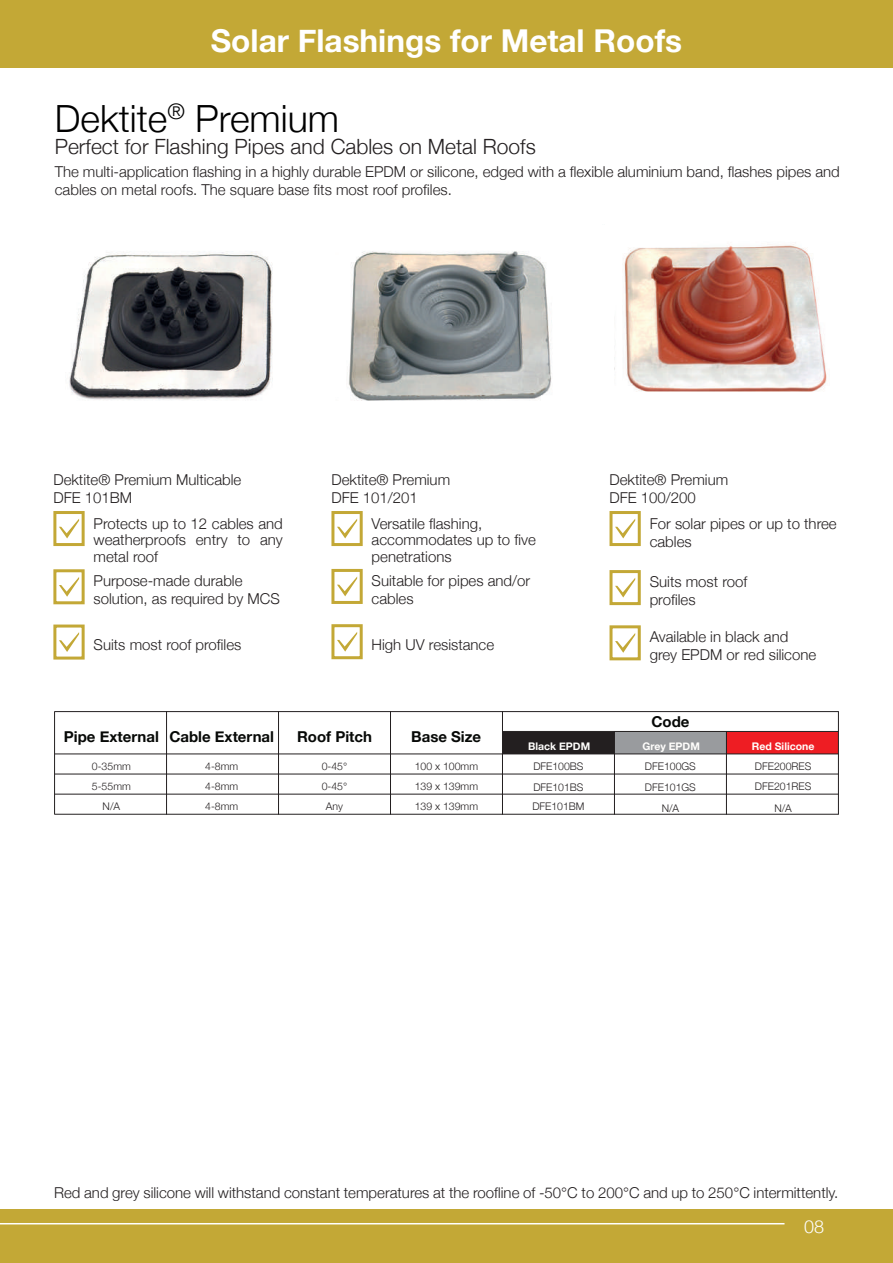
<style>
.page{position:relative;width:893px;height:1263px;background:#fff}
.page>*{position:absolute;margin:0;border:0;box-sizing:border-box;transform-origin:0 0}
.t1{font:300 37.5px "Helvetica Neue";color:#000}
.t2{font:700 31.5px "Helvetica Neue";color:#fff}
.t3{font:300 21px "Helvetica Neue";color:#231f20}
.t4{font:300 18px "Helvetica Neue";color:#fff}
.t5{font:300 15px/18px "Helvetica Neue";color:#231f20}
.t6{font:700 15px "Helvetica Neue";color:#070907}
.t7{font:300 10.5px "Helvetica Neue";color:#231f20}
.t8{font:700 10.5px "Helvetica Neue";color:#fffefc}
</style>
<div class="page">
<div style="left:0;top:0;width:893px;height:67px;background:#c3a836"></div>
<div style="left:0;top:1209px;width:893px;height:54px;background:#c3a836"></div>
<hr style="left:0;top:1223px;width:784px;height:1px;background:#fff">
<div style="left:53px;top:511px;width:32px;height:35px;border:3px solid #c3a836"></div>
<div style="left:609px;top:511px;width:32px;height:35px;border:3px solid #c3a836"></div>
<div style="left:331px;top:511px;width:32px;height:35px;border:3px solid #c3a836"></div>
<div style="left:53px;top:569px;width:32px;height:35px;border:3px solid #c3a836"></div>
<div style="left:609px;top:570px;width:32px;height:35px;border:3px solid #c3a836"></div>
<div style="left:331px;top:569px;width:32px;height:35px;border:3px solid #c3a836"></div>
<div style="left:53px;top:624px;width:32px;height:35px;border:3px solid #c3a836"></div>
<div style="left:609px;top:625px;width:32px;height:35px;border:3px solid #c3a836"></div>
<div style="left:331px;top:624px;width:32px;height:35px;border:3px solid #c3a836"></div>
<svg style="left:59px;top:519px;width:20px;height:19px"></svg>
<svg style="left:615px;top:519px;width:20px;height:19px"></svg>
<svg style="left:337px;top:519px;width:20px;height:19px"></svg>
<svg style="left:59px;top:577px;width:20px;height:20px"></svg>
<svg style="left:615px;top:578px;width:20px;height:19px"></svg>
<svg style="left:337px;top:577px;width:20px;height:19px"></svg>
<svg style="left:59px;top:632px;width:20px;height:20px"></svg>
<svg style="left:615px;top:633px;width:20px;height:20px"></svg>
<svg style="left:337px;top:632px;width:20px;height:20px"></svg>
<img style="left:69px;top:252px;width:204px;height:148px">
<img style="left:347px;top:251px;width:205px;height:150px">
<img style="left:614px;top:244px;width:213px;height:148px">
<div style="left:615px;top:732px;width:111px;height:22px;background:#999b9e"></div>
<div style="left:727px;top:732px;width:111px;height:22px;background:#ee1d23"></div>
<hr style="left:55px;top:753px;width:783px;height:1px;background:#231f20">
<hr style="left:503px;top:731px;width:336px;height:1px;background:#231f20">
<hr style="left:55px;top:774px;width:783px;height:1px;background:#231f20">
<hr style="left:55px;top:794px;width:783px;height:1px;background:#231f20">
<hr style="left:55px;top:814px;width:783px;height:1px;background:#231f20">
<hr style="left:55px;top:711px;width:783px;height:1px;background:#231f20">
<div style="left:503px;top:732px;width:111px;height:22px;background:#231f20"></div>
<hr style="left:54px;top:711px;width:1px;height:104px;background:#231f20">
<hr style="left:166px;top:711px;width:1px;height:104px;background:#231f20">
<hr style="left:278px;top:711px;width:1px;height:104px;background:#231f20">
<hr style="left:390px;top:711px;width:1px;height:104px;background:#231f20">
<hr style="left:502px;top:711px;width:1px;height:104px;background:#231f20">
<hr style="left:614px;top:731px;width:1px;height:84px;background:#231f20">
<hr style="left:726px;top:731px;width:1px;height:84px;background:#231f20">
<hr style="left:838px;top:711px;width:1px;height:104px;background:#231f20">
<h2 class="t2" style="left:211px;top:16px;width:473px">Solar Flashings for Metal Roofs</h2>
<h1 class="t1" style="left:55px;top:88px;width:286px">Dektite<sup>®</sup> Premium</h1>
<h3 class="t3" style="left:55px;top:129px;width:482px">Perfect for Flashing Pipes and Cables on Metal Roofs</h3>
<p class="t5" style="left:55px;top:162px;width:786px">The multi-application flashing in a highly durable EPDM or silicone, edged with a flexible aluminium band, flashes pipes and cables on metal roofs. The square base fits most roof profiles.</p>
<p class="t5" style="left:53px;top:470px;width:189px">Dektite® Premium Multicable<br>DFE 101BM</p>
<p class="t5" style="left:609px;top:470px;width:120px">Dektite® Premium<br>DFE 100/200</p>
<p class="t5" style="left:331px;top:470px;width:120px">Dektite® Premium<br>DFE 101/201</p>
<p class="t5" style="left:94px;top:514px;width:191px;line-height:16.5px;text-align:justify">Protects up to 12 cables and weatherproofs entry to any metal roof</p>
<p class="t5" style="left:650px;top:513px;width:189px">For solar pipes or up to three cables</p>
<p class="t5" style="left:372px;top:514px;width:166px;line-height:16.5px">Versatile flashing, accommodates up to five penetrations</p>
<p class="t5" style="left:372px;top:571px;width:160px">Suitable for pipes and/or cables</p>
<p class="t5" style="left:94px;top:571px;width:188px">Purpose-made durable solution, as required by MCS</p>
<p class="t5" style="left:650px;top:572px;width:99px">Suits most roof profiles</p>
<p class="t5" style="left:94px;top:635px;width:149px">Suits most roof profiles</p>
<p class="t5" style="left:650px;top:626px;width:168px">Available in black and grey EPDM or red silicone</p>
<p class="t5" style="left:372px;top:634px;width:124px">High UV resistance</p>
<p class="t6" style="left:651px;top:709px;width:40px">Code</p>
<p class="t6" style="left:64px;top:725px;width:212px">Pipe External Cable External</p>
<p class="t6" style="left:297px;top:725px;width:76px">Roof Pitch</p>
<p class="t6" style="left:411px;top:725px;width:72px">Base Size</p>
<p class="t7" style="left:92px;top:757px;width:40px">0-35mm</p>
<p class="t7" style="left:205px;top:757px;width:35px">4-8mm</p>
<p class="t7" style="left:322px;top:757px;width:27px">0-45°</p>
<p class="t7" style="left:415px;top:757px;width:65px">100 x 100mm</p>
<p class="t7" style="left:533px;top:757px;width:52px">DFE100BS</p>
<p class="t7" style="left:645px;top:757px;width:52px">DFE100GS</p>
<p class="t7" style="left:755px;top:757px;width:58px">DFE200RES</p>
<p class="t7" style="left:92px;top:778px;width:40px">5-55mm</p>
<p class="t7" style="left:205px;top:778px;width:35px">4-8mm</p>
<p class="t7" style="left:322px;top:778px;width:27px">0-45°</p>
<p class="t7" style="left:415px;top:778px;width:65px">139 x 139mm</p>
<p class="t7" style="left:533px;top:779px;width:52px">DFE101BS</p>
<p class="t7" style="left:645px;top:779px;width:52px">DFE101GS</p>
<p class="t7" style="left:755px;top:778px;width:58px">DFE201RES</p>
<p class="t7" style="left:103px;top:798px;width:19px">N/A</p>
<p class="t7" style="left:205px;top:798px;width:35px">4-8mm</p>
<p class="t7" style="left:326px;top:798px;width:19px">Any</p>
<p class="t7" style="left:415px;top:798px;width:65px">139 x 139mm</p>
<p class="t7" style="left:532px;top:798px;width:54px">DFE101BM</p>
<p class="t7" style="left:662px;top:799px;width:19px">N/A</p>
<p class="t7" style="left:774px;top:799px;width:19px">N/A</p>
<p class="t8" style="left:528px;top:738px;width:64px">Black EPDM</p>
<p class="t8" style="left:642px;top:738px;width:59px">Grey EPDM</p>
<p class="t8" style="left:752px;top:738px;width:64px">Red Silicone</p>
<p class="t5" style="left:54px;top:1182px;width:786px">Red and grey silicone will withstand constant temperatures at the roofline of -50°C to 200°C and up to 250°C intermittently.</p>
<p class="t4" style="left:804px;top:1212px;width:22px">08</p>
</div>
